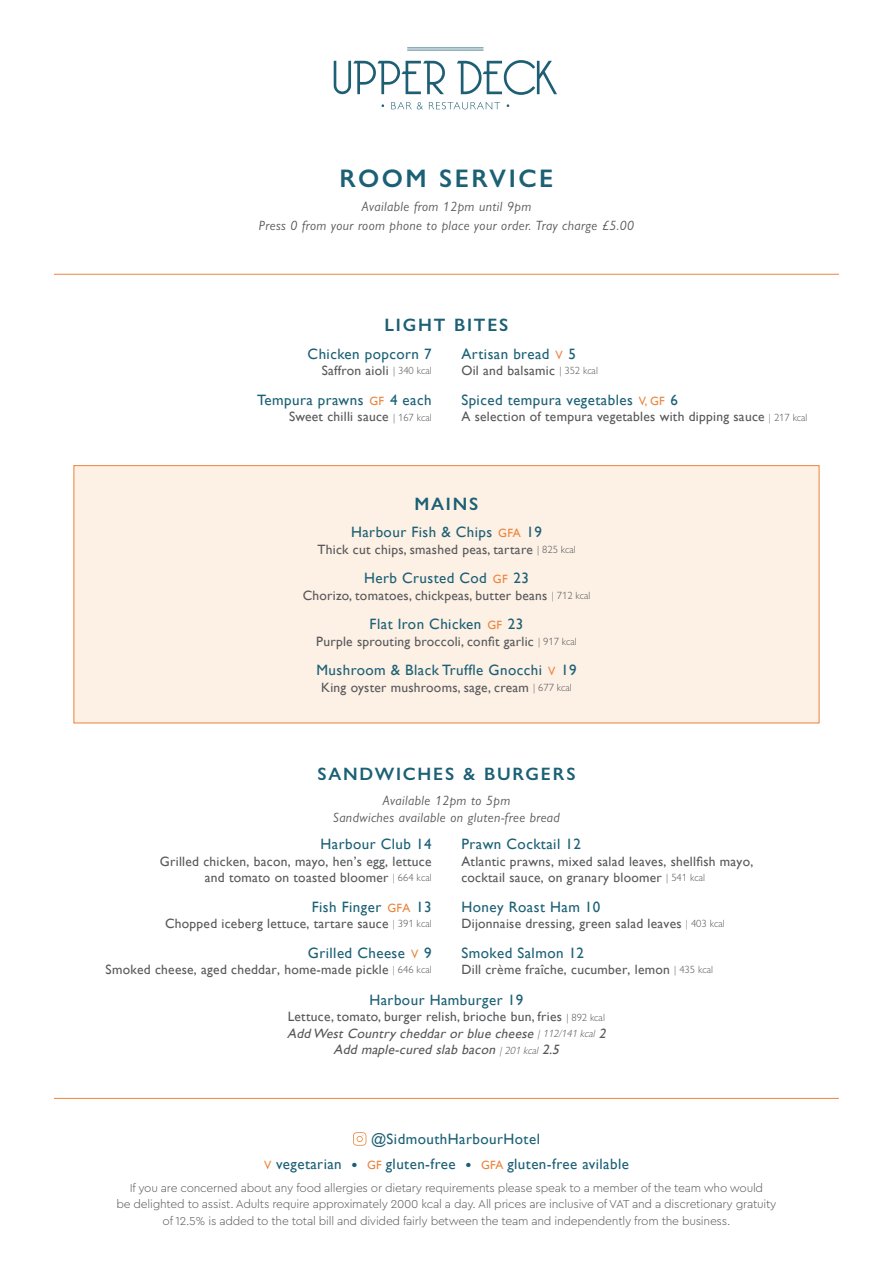
<style>
.page{position:relative;width:893px;height:1263px;background:#fff}
.page>*{position:absolute;margin:0;border:0;box-sizing:border-box;transform-origin:0 0}
.t1{font:600 25.5px "Gill Sans Nova";letter-spacing:.1em;color:#1b6075}
.Dish__description__kcal__ALLERGEN{font:600 18px "Gill Sans Nova";letter-spacing:.1em;color:#1b6075}
.Dish__description__kcal{font:600 18px "Gill Sans Nova";letter-spacing:.1em;color:#1b6075}
.Dish__description__kcal__ALLERGEN-2{font:15px "Gill Sans";letter-spacing:.03em;color:#1b6075}
.Dish__description__kcal-2{font:15px "Gill Sans";letter-spacing:.03em;color:#1b6075}
.Dish__description__kcal__ALLERGEN-3{font:13.5px "Gill Sans";letter-spacing:.02em;color:#57585a}
.Dish__description__kcal-3{font:13.5px/16.5px "Gill Sans";letter-spacing:.02em;color:#57585a;text-align:right}
.Dish__description__kcal-4{font:italic 13.5px/16.5px "Gill Sans";color:#57585a;text-align:center}
.Dish__description__kcal-5{font:italic 13.5px "Gill Sans Nova";letter-spacing:.03em;color:#57585a}
.Dish__description__kcal__ALLERGEN-4{font:italic 13.5px/16.5px "Gill Sans Nova";letter-spacing:.03em;color:#57585a;text-align:center}
.t2{font:300 12px "Cera Pro";letter-spacing:-.02em;color:#57585a}
.s1{font-family:"Gill Sans Nova";font-weight:300;font-size:10.5px}
.s2{font-size:12px;color:#eb843a}
.s3{font-style:normal}
.s4{font-family:"Gill Sans Nova";font-weight:300;font-style:normal;font-size:10.5px}
.s5{font-family:"Cera";font-weight:500}
</style>
<div class="page">
<hr style="left:407px;top:47px;width:76px;height:1px;background:#1e5f74">
<hr style="left:407px;top:50px;width:76px;height:1px;background:#1e5f74">
<svg style="left:334px;top:61px;width:111px;height:33px"></svg>
<svg style="left:457px;top:60px;width:100px;height:35px"></svg>
<svg style="left:391px;top:102px;width:32px;height:7px"></svg>
<svg style="left:429px;top:102px;width:71px;height:7px"></svg>
<hr style="left:54px;top:274px;width:785px;height:1px;background:#eb843a">
<hr style="left:54px;top:1098px;width:785px;height:1px;background:#eb843a">
<svg style="left:353px;top:1132px;width:13px;height:14px"></svg>
<div style="left:74px;top:465px;width:745px;height:258px;background:#fdf0e5;border:1px solid #eb843a"></div>
<p class="t1" style="left:340px;top:162px;width:215px">ROOM SERVICE</p>
<p class="Dish__description__kcal-5" style="left:362px;top:198px;width:171px">Available from 12pm until 9pm</p>
<p class="Dish__description__kcal-5" style="left:259px;top:217px;width:377px">Press 0 from your room phone to place your order. Tray charge £5.00</p>
<p class="Dish__description__kcal" style="left:384px;top:314px;width:126px">LIGHT BITES</p>
<p class="Dish__description__kcal-2" style="left:308px;top:345px;width:126px">Chicken popcorn 7</p>
<p class="Dish__description__kcal-3" style="left:322px;top:362px;width:111px">Saffron aioli <span class="s1">| 340 kcal</span></p>
<p class="Dish__description__kcal__ALLERGEN-2" style="left:257px;top:391px;width:176px">Tempura prawns <span class="s2">GF</span> 4 each</p>
<p class="Dish__description__kcal__ALLERGEN-3" style="left:289px;top:409px;width:144px">Sweet chilli sauce <span class="s1">| 167 kcal</span></p>
<p class="Dish__description__kcal__ALLERGEN-2" style="left:461px;top:345px;width:116px">Artisan bread <span class="s2">V</span> 5</p>
<p class="Dish__description__kcal__ALLERGEN-3" style="left:461px;top:363px;width:138px">Oil and balsamic <span class="s1">| 352 kcal</span></p>
<p class="Dish__description__kcal__ALLERGEN-2" style="left:461px;top:391px;width:218px">Spiced tempura vegetables <span class="s2">V, GF</span> 6</p>
<p class="Dish__description__kcal__ALLERGEN-3" style="left:461px;top:409px;width:348px">A selection of tempura vegetables with dipping sauce <span class="s1">| 217 kcal</span></p>
<p class="Dish__description__kcal" style="left:414px;top:493px;width:66px">MAINS</p>
<p class="Dish__description__kcal__ALLERGEN-2" style="left:351px;top:523px;width:192px">Harbour Fish &amp; Chips <span class="s2">GFA</span> 19</p>
<p class="Dish__description__kcal__ALLERGEN-3" style="left:317px;top:541px;width:260px">Thick cut chips, smashed peas, tartare <span class="s1">| 825 kcal</span></p>
<p class="Dish__description__kcal__ALLERGEN-2" style="left:364px;top:569px;width:166px">Herb Crusted Cod <span class="s2">GF</span> 23</p>
<p class="Dish__description__kcal__ALLERGEN-3" style="left:303px;top:587px;width:289px">Chorizo, tomatoes, chickpeas, butter beans <span class="s1">| 712 kcal</span></p>
<p class="Dish__description__kcal__ALLERGEN-2" style="left:370px;top:615px;width:155px">Flat Iron Chicken <span class="s2">GF</span> 23</p>
<p class="Dish__description__kcal__ALLERGEN-3" style="left:316px;top:633px;width:262px">Purple sprouting broccoli, confit garlic <span class="s1">| 917 kcal</span></p>
<p class="Dish__description__kcal__ALLERGEN-2" style="left:316px;top:661px;width:262px">Mushroom &amp; Black Truffle Gnocchi <span class="s2">V</span> 19</p>
<p class="Dish__description__kcal__ALLERGEN-3" style="left:321px;top:679px;width:252px">King oyster mushrooms, sage, cream <span class="s1">| 677 kcal</span></p>
<p class="Dish__description__kcal__ALLERGEN" style="left:317px;top:763px;width:260px">SANDWICHES &amp; BURGERS</p>
<p class="Dish__description__kcal__ALLERGEN-4" style="left:333px;top:792px;width:228px">Available 12pm to 5pm<br>Sandwiches available on gluten-free bread</p>
<p class="Dish__description__kcal-2" style="left:321px;top:835px;width:113px">Harbour Club 14</p>
<p class="Dish__description__kcal-3" style="left:160px;top:852px;width:273px">Grilled chicken, bacon, mayo, hen’s egg, lettuce and tomato on toasted bloomer <span class="s1">| 664 kcal</span></p>
<p class="Dish__description__kcal__ALLERGEN-2" style="left:312px;top:898px;width:121px">Fish Finger <span class="s2">GFA</span> 13</p>
<p class="Dish__description__kcal__ALLERGEN-3" style="left:165px;top:915px;width:268px">Chopped iceberg lettuce, tartare sauce <span class="s1">| 391 kcal</span></p>
<p class="Dish__description__kcal__ALLERGEN-2" style="left:308px;top:944px;width:125px">Grilled Cheese <span class="s2">V</span> 9</p>
<p class="Dish__description__kcal__ALLERGEN-3" style="left:106px;top:961px;width:328px">Smoked cheese, aged cheddar, home-made pickle <span class="s1">| 646 kcal</span></p>
<p class="Dish__description__kcal-2" style="left:461px;top:835px;width:121px">Prawn Cocktail 12</p>
<p class="Dish__description__kcal-3" style="left:461px;top:852px;width:294px;text-align:left">Atlantic prawns, mixed salad leaves, shellfish mayo, cocktail sauce, on granary bloomer <span class="s1">| 541 kcal</span></p>
<p class="Dish__description__kcal-2" style="left:461px;top:898px;width:141px">Honey Roast Ham 10</p>
<p class="Dish__description__kcal-3" style="left:461px;top:915px;width:265px">Dijonnaise dressing, green salad leaves <span class="s1">| 403 kcal</span></p>
<p class="Dish__description__kcal-2" style="left:461px;top:944px;width:124px">Smoked Salmon 12</p>
<p class="Dish__description__kcal-3" style="left:461px;top:961px;width:253px">Dill crème fraîche, cucumber, lemon <span class="s1">| 435 kcal</span></p>
<p class="Dish__description__kcal-2" style="left:369px;top:991px;width:155px">Harbour Hamburger 19</p>
<p class="Dish__description__kcal-4" style="left:287px;top:1008px;width:323px"><span class="s3">Lettuce, tomato, burger relish, brioche bun, fries</span> <span class="s4">| 892 kcal<br></span>Add West Country cheddar or blue cheese <span class="s1">|112/141 kcal</span> 2<br>Add maple-cured slab bacon <span class="s1">|201 kcal</span> 2.5</p>
<p class="Dish__description__kcal__ALLERGEN-2" style="left:371px;top:1130px;width:170px">@SidmouthHarbourHotel</p>
<p class="Dish__description__kcal__ALLERGEN-2" style="left:264px;top:1155px;width:366px"><span class="s2">V</span> vegetarian <span class="s5">•</span> <span class="s2">GF</span> gluten-free <span class="s5">•</span> <span class="s2">GFA</span> gluten-free avilable</p>
<p class="t2" style="left:130px;top:1180px;width:635px">If you are concerned about any food allergies or dietary requirements please speak to a member of the team who would</p>
<p class="t2" style="left:116px;top:1196px;width:662px">be delighted to assist. Adults require approximately 2000 kcal a day. All prices are inclusive of VAT and a discretionary gratuity</p>
<p class="t2" style="left:163px;top:1213px;width:569px">of 12.5% is added to the total bill and divided fairly between the team and independently from the business.</p>
</div>
